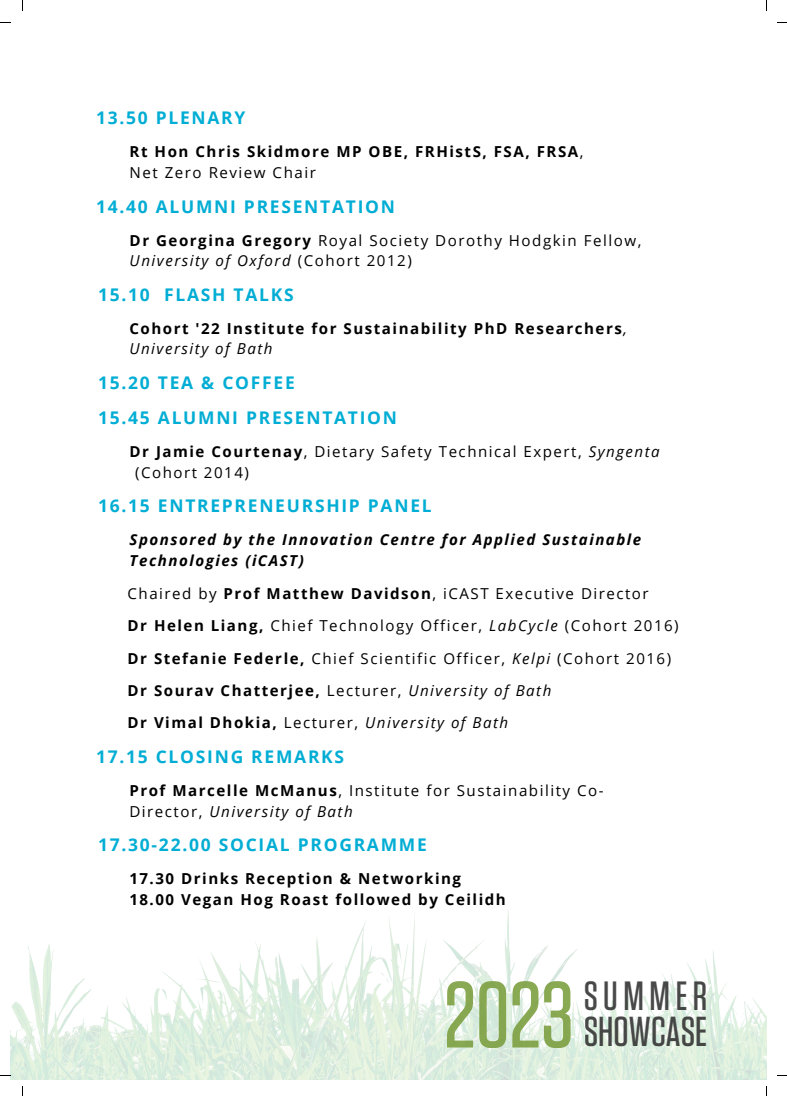
<style>
.page{position:relative;width:787px;height:1096px;background:#fff}
.page>*{position:absolute;margin:0;border:0;box-sizing:border-box;transform-origin:0 0}
.t1{font:500 94px "Tungsten";color:#7b9e3e}
.t2{font:500 41.75px "Tungsten";color:#313131}
.t3{font:500 40.75px "Tungsten";letter-spacing:.135em;color:#313131}
.t4{font:700 17.5px "Open Sans";letter-spacing:.1em;color:#00add4}
.t5{font:15.12px/20.6px "Open Sans";letter-spacing:.1em;color:#000}
.t6{font:700 15.12px/20.5px "Open Sans";letter-spacing:.1em;color:#000}
.t7{font:italic 700 15.12px/20.6px "Open Sans";letter-spacing:.1em;color:#000}
.t8{font:italic 15.12px "Open Sans";letter-spacing:.1em;color:#000}
.s1{font-weight:400}
.s2{font-weight:700}
.s3{font-style:italic}
.s4{font-weight:400;font-style:italic}
.s5{font-weight:700;font-style:normal}
.s6{font-style:normal}
</style>
<div class="page">
<img style="left:10px;top:909px;width:756px;height:170px">
<p class="t4" style="left:96px;top:106px;width:151px">13.50 PLENARY</p>
<p class="t6" style="left:130px;top:141px;width:455px">Rt Hon Chris Skidmore MP OBE, FRHistS, FSA, FRSA<span class="s1">,<br>Net Zero Review Chair</span></p>
<p class="t4" style="left:96px;top:194px;width:300px">14.40 ALUMNI PRESENTATION</p>
<p class="t5" style="left:130px;top:229px;width:513px"><span class="s2">Dr Georgina Gregory</span> Royal Society Dorothy Hodgkin Fellow,<br><span class="s3">University of Oxford</span> (Cohort 2012)</p>
<p class="t4" style="left:98px;top:282px;width:197px">15.10 FLASH TALKS</p>
<p class="t6" style="left:129px;top:318px;width:499px">Cohort '22 Institute for Sustainability PhD Researchers<span class="s4">,<br>University of Bath</span></p>
<p class="t4" style="left:98px;top:370px;width:198px">15.20 TEA &amp; COFFEE</p>
<p class="t4" style="left:98px;top:405px;width:300px">15.45 ALUMNI PRESENTATION</p>
<p class="t5" style="left:135px;top:441px;width:526px;text-indent:-5px"><span class="s2">Dr Jamie Courtenay</span>, Dietary Safety Technical Expert, <span class="s3">Syngenta </span>(Cohort 2014)</p>
<p class="t4" style="left:98px;top:493px;width:335px">16.15 ENTREPRENEURSHIP PANEL</p>
<p class="t7" style="left:130px;top:529px;width:513px">Sponsored by the Innovation Centre for Applied Sustainable<br>Technologies (iCAST)</p>
<p class="t5" style="left:128px;top:582px;width:523px">Chaired by <span class="s2">Prof Matthew Davidson</span>, iCAST Executive Director</p>
<p class="t5" style="left:128px;top:614px;width:553px"><span class="s2">Dr Helen Liang,</span> Chief Technology Officer, <span class="s3">LabCycle</span> (Cohort 2016)</p>
<p class="t5" style="left:128px;top:647px;width:545px"><span class="s2">Dr Stefanie Federle,</span> Chief Scientific Officer, <span class="s3">Kelpi</span> (Cohort 2016)</p>
<p class="t6" style="left:128px;top:679px;width:425px">Dr Sourav Chatterjee, <span class="s1">Lecturer,</span> <span class="s4">University of Bath</span></p>
<p class="t8" style="left:128px;top:712px;width:382px"><span class="s5">Dr Vimal Dhokia,</span> <span class="s6">Lecturer,</span> University of Bath</p>
<p class="t4" style="left:96px;top:744px;width:250px">17.15 CLOSING REMARKS</p>
<p class="t5" style="left:129px;top:779px;width:476px"><span class="s2">Prof Marcelle McManus</span>, Institute for Sustainability Co-<br>Director, <span class="s3">University of Bath</span></p>
<p class="t4" style="left:98px;top:832px;width:330px">17.30-22.00 SOCIAL PROGRAMME</p>
<p class="t6" style="left:129px;top:867px;width:333px">17.30 Drinks Reception &amp; Networking</p>
<p class="t6" style="left:129px;top:888px;width:378px">18.00 Vegan Hog Roast followed by Ceilidh</p>
<h1 class="t1" style="left:444px;top:972px;width:131px">2023</h1>
<h3 class="t3" style="left:583px;top:977px;width:125px">SUMMER</h3>
<h2 class="t2" style="left:583px;top:1012px;width:125px">SHOWCASE</h2>
</div>
